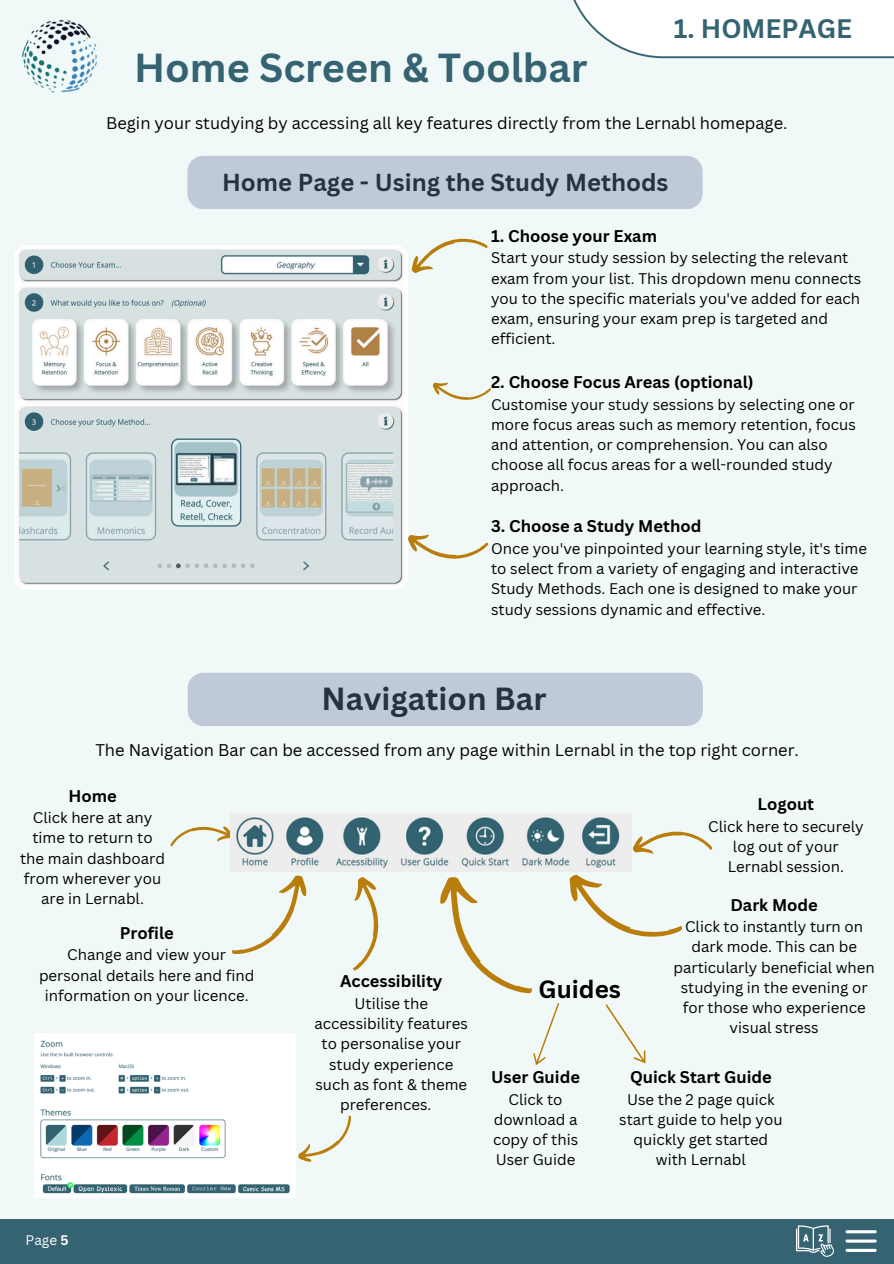
<style>
.page{position:relative;width:894px;height:1264px;background:#fff}
.page>*{position:absolute;margin:0;border:0;box-sizing:border-box;transform-origin:0 0}
.t1{font:700 39.45px "Canva Sans";color:#356371}
.t2{font:700 31.05px "Canva Sans";color:#253341}
.t3{font:700 26.1px "Canva Sans";color:#356371}
.t4{font:700 24.3px "Canva Sans";color:#000}
.t5{font:700 23.85px "Canva Sans";color:#253341}
.t6{font:16.5px "Canva Sans";color:#000}
.t7{font:700 16.5px "Canva Sans";color:#000}
.t8{font:15px/20.2px "Canva Sans";color:#000;text-align:center}
.t9{font:13.5px "Canva Sans";color:#fff}
.s1{font-weight:700}
</style>
<div class="page">
<div style="left:0;top:0;width:893px;height:1263px;background:#f0f8f8"></div>
<div style="left:0;top:1218px;width:893px;height:45px;background:#356371"></div>
<svg style="left:352px;top:877px;width:27px;height:93px"></svg>
<div style="left:188px;top:672px;width:514px;height:54px;background:#bfc9d8"></div>
<div style="left:187px;top:156px;width:515px;height:53px;background:#bfc9d8"></div>
<svg style="left:573px;top:0;width:320px;height:58px"></svg>
<svg style="left:845px;top:1230px;width:31px;height:21px"></svg>
<svg style="left:796px;top:1225px;width:37px;height:31px"></svg>
<img style="left:22px;top:19px;width:75px;height:74px">
<svg style="left:170px;top:826px;width:60px;height:20px"></svg>
<svg style="left:230px;top:871px;width:87px;height:83px"></svg>
<img style="left:35px;top:1033px;width:260px;height:164px">
<svg style="left:294px;top:1114px;width:57px;height:54px"></svg>
<svg style="left:631px;top:827px;width:81px;height:30px"></svg>
<svg style="left:427px;top:866px;width:256px;height:199px"></svg>
<img style="left:230px;top:813px;width:401px;height:58px">
<svg style="left:411px;top:238px;width:77px;height:35px"></svg>
<svg style="left:432px;top:382px;width:59px;height:18px"></svg>
<svg style="left:408px;top:534px;width:80px;height:25px"></svg>
<img style="left:14px;top:245px;width:394px;height:344px;border-radius:12px">
<p class="t1" style="left:134px;top:39px;width:454px">Home Screen &amp; Toolbar</p>
<p class="t3" style="left:673px;top:10px;width:180px">1. HOMEPAGE</p>
<p class="t6" style="left:106px;top:111px;width:682px">Begin your studying by accessing all key features directly from the Lernabl homepage.</p>
<p class="t5" style="left:222px;top:166px;width:448px">Home Page - Using the Study Methods</p>
<h2 class="t7" style="left:491px;top:224px;width:167px">1. Choose your Exam</h2>
<h2 class="t8" style="left:491px;top:247px;width:372px;text-align:left">Start your study session by selecting the relevant exam from your list. This dropdown menu connects you to the specific materials you've added for each exam, ensuring your exam prep is targeted and efficient.</h2>
<h5 class="t7" style="left:491px;top:371px;width:264px">2. Choose Focus Areas (optional)</h5>
<h5 class="t8" style="left:491px;top:394px;width:366px;text-align:left">Customise your study sessions by selecting one or more focus areas such as memory retention, focus and attention, or comprehension. You can also choose all focus areas for a well-rounded study approach.</h5>
<h5 class="t7" style="left:491px;top:515px;width:212px">3. Choose a Study Method</h5>
<h5 class="t8" style="left:491px;top:538px;width:377px;text-align:left">Once you've pinpointed your learning style, it's time to select from a variety of engaging and interactive Study Methods. Each one is designed to make your study sessions dynamic and effective.</h5>
<h5 class="t2" style="left:321px;top:676px;width:226px">Navigation Bar</h5>
<p class="t6" style="left:95px;top:738px;width:704px">The Navigation Bar can be accessed from any page within Lernabl in the top right corner.</p>
<p class="t7" style="left:68px;top:784px;width:50px">Home</p>
<p class="t8" style="left:20px;top:807px;width:146px">Click here at any time to return to the main dashboard from wherever you are in Lernabl.</p>
<p class="t7" style="left:120px;top:921px;width:55px">Profile</p>
<p class="t8" style="left:39px;top:944px;width:217px">Change and view your personal details here and find information on your licence.</p>
<p class="t9" style="left:26px;top:1230px;width:44px">Page <span class="s1">5</span></p>
<p class="t7" style="left:340px;top:969px;width:104px">Accessibility</p>
<p class="t8" style="left:354px;top:992px;width:75px">Utilise the</p>
<p class="t8" style="left:314px;top:1013px;width:155px">accessibility features</p>
<p class="t8" style="left:321px;top:1033px;width:141px">to personalise your</p>
<p class="t8" style="left:329px;top:1053px;width:126px">study experience</p>
<p class="t8" style="left:315px;top:1073px;width:153px">such as font &amp; theme</p>
<p class="t8" style="left:340px;top:1094px;width:93px">preferences.</p>
<p class="t4" style="left:538px;top:972px;width:84px">Guides</p>
<h5 class="t7" style="left:757px;top:792px;width:58px">Logout</h5>
<h5 class="t8" style="left:708px;top:815px;width:157px">Click here to securely log out of your<br>Lernabl session.</h5>
<h4 class="t7" style="left:730px;top:893px;width:89px">Dark Mode</h4>
<h4 class="t8" style="left:673px;top:916px;width:203px">Click to instantly turn on dark mode. This can be particularly beneficial when studying in the evening or for those who experience visual stress</h4>
<h5 class="t7" style="left:491px;top:1065px;width:90px">User Guide</h5>
<h5 class="t8" style="left:493px;top:1088px;width:87px">Click to download a copy of this<br>User Guide</h5>
<p class="t7" style="left:630px;top:1065px;width:143px">Quick Start Guide</p>
<p class="t8" style="left:619px;top:1088px;width:165px">Use the 2 page quick start guide to help you quickly get started with Lernabl</p>
</div>
